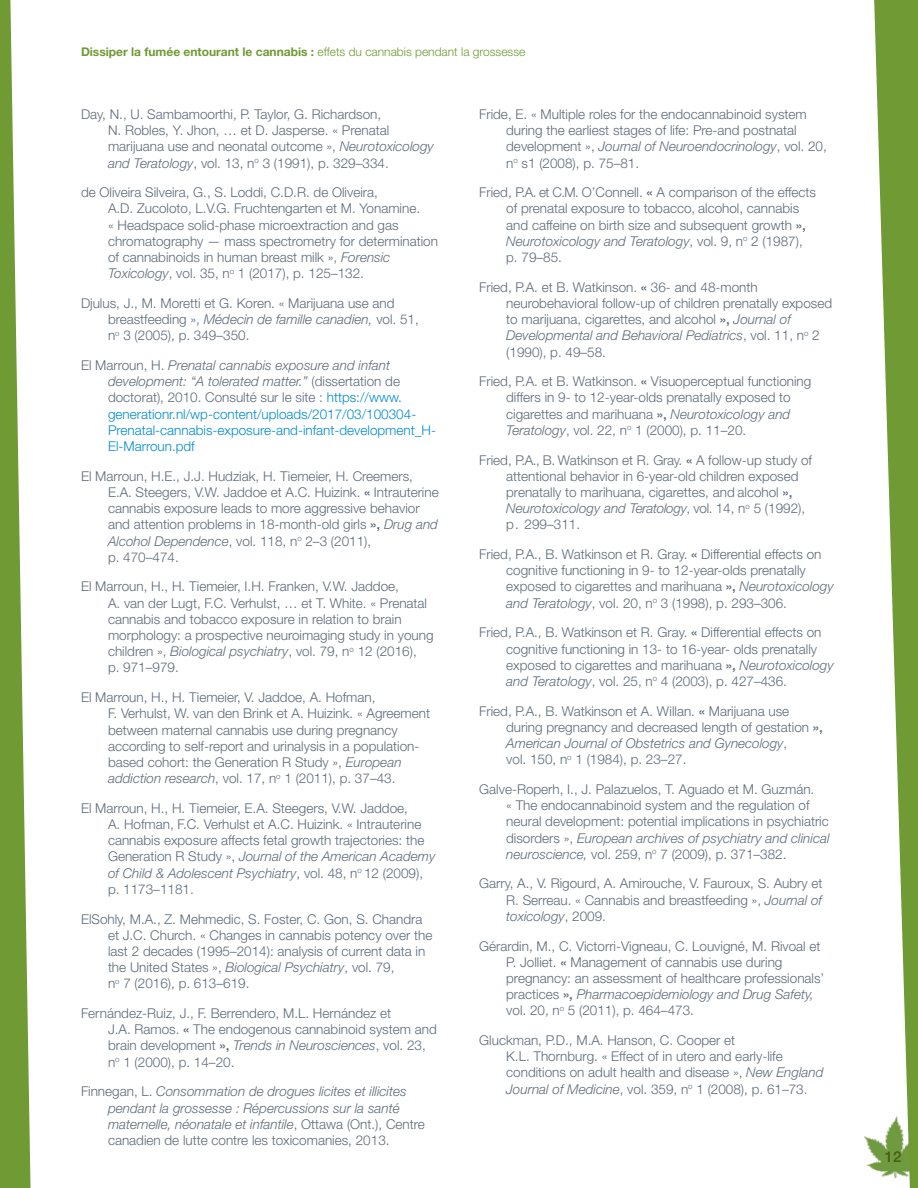
<style>
.page{position:relative;width:918px;height:1188px;background:#fff}
.page>*{position:absolute;margin:0;border:0;box-sizing:border-box;transform-origin:0 0}
.t1{font:500 15px "Helvetica Neue LT Std";color:#495b13}
.EndNote_Bibliography{font:300 13.5px/16.2px "Helvetica Neue LT Std";color:#5d6a78}
.EndNote_Bibliography-2{font:300 13.5px/16.2px "Helvetica Neue LT Std";color:#008dcd}
.t2{font:italic 300 13.5px/16.2px "Helvetica Neue LT Std";color:#5d6a78}
.t3{font:700 12px "Helvetica Neue LT Std";color:#6f9a34}
.s1{font-weight:300}
.s2{font-style:italic}
.s3{color:#5d6a78}
.s4{font-style:italic;color:#5d6a78}
.s5{font-weight:500}
.s6{font-style:normal}
</style>
<div class="page">
<img style="left:864px;top:1136px;width:8px;height:33px">
<svg style="left:872px;top:0;width:46px;height:1188px;fill:#6f9a34"></svg>
<svg style="left:0;top:0;width:31px;height:1188px"></svg>
<p class="t3" style="left:81px;top:44px;width:446px">Dissiper la fumée entourant le cannabis : <span class="s1">effets du cannabis pendant la grossesse</span></p>
<p class="EndNote_Bibliography" style="left:108px;top:106px;width:327px;text-indent:-27px">Day, N., U. Sambamoorthi, P. Taylor, G. Richardson,<br>N. Robles, Y. Jhon, … et D. Jasperse. « Prenatal marijuana use and neonatal outcome », <span class="s2">Neurotoxicology and Teratology</span>, vol. 13, n<sup>o</sup> 3 (1991), p. 329–334.</p>
<p class="EndNote_Bibliography" style="left:108px;top:184px;width:332px;text-indent:-27px">de Oliveira Silveira, G., S. Loddi, C.D.R. de Oliveira,<br>A.D. Zucoloto, L.V.G. Fruchtengarten et M. Yonamine.<br>« Headspace solid-phase microextraction and gas chromatography — mass spectrometry for determination of cannabinoids in human breast milk », <span class="s2">Forensic Toxicology</span>, vol. 35, n<sup>o</sup> 1 (2017), p. 125–132.</p>
<p class="EndNote_Bibliography" style="left:108px;top:295px;width:312px;text-indent:-27px">Djulus, J., M. Moretti et G. Koren. « Marijuana use and breastfeeding », <span class="s2">Médecin de famille canadien,</span> vol. 51, n<sup>o</sup> 3 (2005), p. 349–350.</p>
<p class="EndNote_Bibliography-2" style="left:108px;top:357px;width:330px;text-indent:-27px"><span class="s3">El Marroun, H.</span> <span class="s4">Prenatal cannabis exposure and infant development: “A tolerated matter.”</span> <span class="s3">(dissertation de doctorat), 2010. Consulté sur le site :</span> https://www. generationr.nl/wp-content/uploads/2017/03/100304- Prenatal-cannabis-exposure-and-infant-development_H-El-Marroun.pdf</p>
<p class="EndNote_Bibliography" style="left:108px;top:468px;width:332px;text-indent:-27px">El Marroun, H.E., J.J. Hudziak, H. Tiemeier, H. Creemers, E.A. Steegers, V.W. Jaddoe et A.C. Huizink. <span class="s5">«</span> Intrauterine cannabis exposure leads to more aggressive behavior and attention problems in 18-month-old girls <span class="s5">»,</span> <span class="s2">Drug and Alcohol Dependence</span>, vol. 118, n<sup>o</sup> 2–3 (2011),<br>p. 470–474.</p>
<p class="EndNote_Bibliography" style="left:108px;top:578px;width:327px;text-indent:-27px">El Marroun, H., H. Tiemeier, I.H. Franken, V.W. Jaddoe,<br>A. van der Lugt, F.C. Verhulst, … et T. White. « Prenatal cannabis and tobacco exposure in relation to brain morphology: a prospective neuroimaging study in young children », <span class="s2">Biological psychiatry</span>, vol. 79, n<sup>o</sup> 12 (2016),<br>p. 971–979.</p>
<p class="EndNote_Bibliography" style="left:108px;top:689px;width:324px;text-indent:-27px">El Marroun, H., H. Tiemeier, V. Jaddoe, A. Hofman,<br>F. Verhulst, W. van den Brink et A. Huizink. « Agreement between maternal cannabis use during pregnancy according to self-report and urinalysis in a population&shy;based cohort: the Generation R Study », <span class="s2">European addiction research</span>, vol. 17, n<sup>o</sup> 1 (2011), p. 37–43.</p>
<p class="EndNote_Bibliography" style="left:108px;top:800px;width:329px;text-indent:-27px">El Marroun, H., H. Tiemeier, E.A. Steegers, V.W. Jaddoe,<br>A. Hofman, F.C. Verhulst et A.C. Huizink. « Intrauterine cannabis exposure affects fetal growth trajectories: the Generation R Study », <span class="s2">Journal of the American Academy of Child &amp; Adolescent Psychiatry</span>, vol. 48, n<sup>o</sup> 12 (2009), p. 1173–1181.</p>
<p class="EndNote_Bibliography" style="left:108px;top:910px;width:326px;text-indent:-27px">ElSohly, M.A., Z. Mehmedic, S. Foster, C. Gon, S. Chandra et J.C. Church. « Changes in cannabis potency over the last 2 decades (1995–2014): analysis of current data in the United States », <span class="s2">Biological Psychiatry</span>, vol. 79,<br>n<sup>o</sup> 7 (2016), p. 613–619.</p>
<p class="EndNote_Bibliography" style="left:108px;top:1005px;width:330px;text-indent:-27px">Fernández-Ruiz, J., F. Berrendero, M.L. Hernández et<br>J.A. Ramos. <span class="s5">«</span> The endogenous cannabinoid system and brain development <span class="s5">»,</span> <span class="s2">Trends in Neurosciences</span>, vol. 23, n<sup>o</sup> 1 (2000), p. 14–20.</p>
<p class="t2" style="left:108px;top:1083px;width:318px;text-indent:-27px"><span class="s6">Finnegan, L.</span> Consommation de drogues licites et illicites pendant la grossesse : Répercussions sur la santé maternelle, néonatale et infantile<span class="s6">, Ottawa (Ont.), Centre canadien de lutte contre les toxicomanies, 2013.</span></p>
<p class="EndNote_Bibliography" style="left:506px;top:106px;width:322px;text-indent:-27px">Fride, E. « Multiple roles for the endocannabinoid system during the earliest stages of life: Pre‐and postnatal development », <span class="s2">Journal of Neuroendocrinology</span>, vol. 20, n<sup>o</sup> s1 (2008), p. 75–81.</p>
<p class="EndNote_Bibliography" style="left:506px;top:184px;width:311px;text-indent:-27px">Fried, P.A. et C.M. O’Connell. <span class="s5">«</span> A comparison of the effects of prenatal exposure to tobacco, alcohol, cannabis and caffeine on birth size and subsequent growth <span class="s5">», </span><span class="s2">Neurotoxicology and Teratology</span>, vol. 9, n<sup>o</sup> 2 (1987), p. 79–85.</p>
<p class="EndNote_Bibliography" style="left:506px;top:279px;width:327px;text-indent:-27px">Fried, P.A. et B. Watkinson. <span class="s5">«</span> 36- and 48-month neurobehavioral follow-up of children prenatally exposed to marijuana, cigarettes, and alcohol <span class="s5">»,</span> <span class="s2">Journal of Developmental and Behavioral Pediatrics</span>, vol. 11, n<sup>o</sup> 2 (1990), p. 49–58.</p>
<p class="EndNote_Bibliography" style="left:506px;top:373px;width:307px;text-indent:-27px">Fried, P.A. et B. Watkinson. <span class="s5">«</span> Visuoperceptual functioning differs in 9- to 12-year-olds prenatally exposed to cigarettes and marihuana <span class="s5">»,</span> <span class="s2">Neurotoxicology and Teratology</span>, vol. 22, n<sup>o</sup> 1 (2000), p. 11–20.</p>
<p class="EndNote_Bibliography" style="left:506px;top:451px;width:307px;text-indent:-27px">Fried, P.A., B. Watkinson et R. Gray. <span class="s5">«</span> A follow-up study of attentional behavior in 6-year-old children exposed prenatally to marihuana, cigarettes, and alcohol <span class="s5">», </span><span class="s2">Neurotoxicology and Teratology</span>, vol. 14, n<sup>o</sup> 5 (1992), p. 299–311.</p>
<p class="EndNote_Bibliography" style="left:506px;top:546px;width:329px;text-indent:-27px">Fried, P.A., B. Watkinson et R. Gray. <span class="s5">«</span> Differential effects on cognitive functioning in 9- to 12-year-olds prenatally exposed to cigarettes and marihuana <span class="s5">»,</span> <span class="s2">Neurotoxicology and Teratology</span>, vol. 20, n<sup>o</sup> 3 (1998), p. 293–306.</p>
<p class="EndNote_Bibliography" style="left:506px;top:624px;width:329px;text-indent:-27px">Fried, P.A., B. Watkinson et R. Gray. <span class="s5">«</span> Differential effects on cognitive functioning in 13- to 16-year- olds prenatally exposed to cigarettes and marihuana <span class="s5">»,</span> <span class="s2">Neurotoxicology and Teratology</span>, vol. 25, n<sup>o</sup> 4 (2003), p. 427–436.</p>
<p class="EndNote_Bibliography" style="left:506px;top:703px;width:318px;text-indent:-27px">Fried, P.A., B. Watkinson et A. Willan. <span class="s5">«</span> Marijuana use during pregnancy and decreased length of gestation <span class="s5">», </span><span class="s2">American Journal of Obstetrics and Gynecology</span>,<br>vol. 150, n<sup>o</sup> 1 (1984), p. 23–27.</p>
<p class="EndNote_Bibliography" style="left:506px;top:781px;width:325px;text-indent:-27px">Galve-Roperh, I., J. Palazuelos, T. Aguado et M. Guzmán.<br>« The endocannabinoid system and the regulation of neural development: potential implications in psychiatric disorders », <span class="s2">European archives of psychiatry and clinical neuroscience,</span> vol. 259, n<sup>o</sup> 7 (2009), p. 371–382.</p>
<p class="EndNote_Bibliography" style="left:506px;top:875px;width:318px;text-align:justify;text-indent:-27px">Garry, A., V. Rigourd, A. Amirouche, V. Fauroux, S. Aubry et R. Serreau. « Cannabis and breastfeeding », <span class="s2">Journal of toxicology</span>, 2009.</p>
<p class="EndNote_Bibliography" style="left:506px;top:937px;width:320px;text-indent:-27px">Gérardin, M., C. Victorri‐Vigneau, C. Louvigné, M. Rivoal et P. Jolliet. <span class="s5">«</span> Management of cannabis use during pregnancy: an assessment of healthcare professionals’ practices <span class="s5">»,</span> <span class="s2">Pharmacoepidemiology and Drug Safety, </span>vol. 20, n<sup>o</sup> 5 (2011), p. 464–473.</p>
<p class="EndNote_Bibliography" style="left:506px;top:1032px;width:319px;text-indent:-27px">Gluckman, P.D., M.A. Hanson, C. Cooper et<br>K.L. Thornburg. « Effect of in utero and early-life conditions on adult health and disease », <span class="s2">New England Journal of Medicine</span>, vol. 359, n<sup>o</sup> 1 (2008), p. 61–73.</p>
<p class="t1" style="left:885px;top:1148px;width:18px">12</p>
</div>
